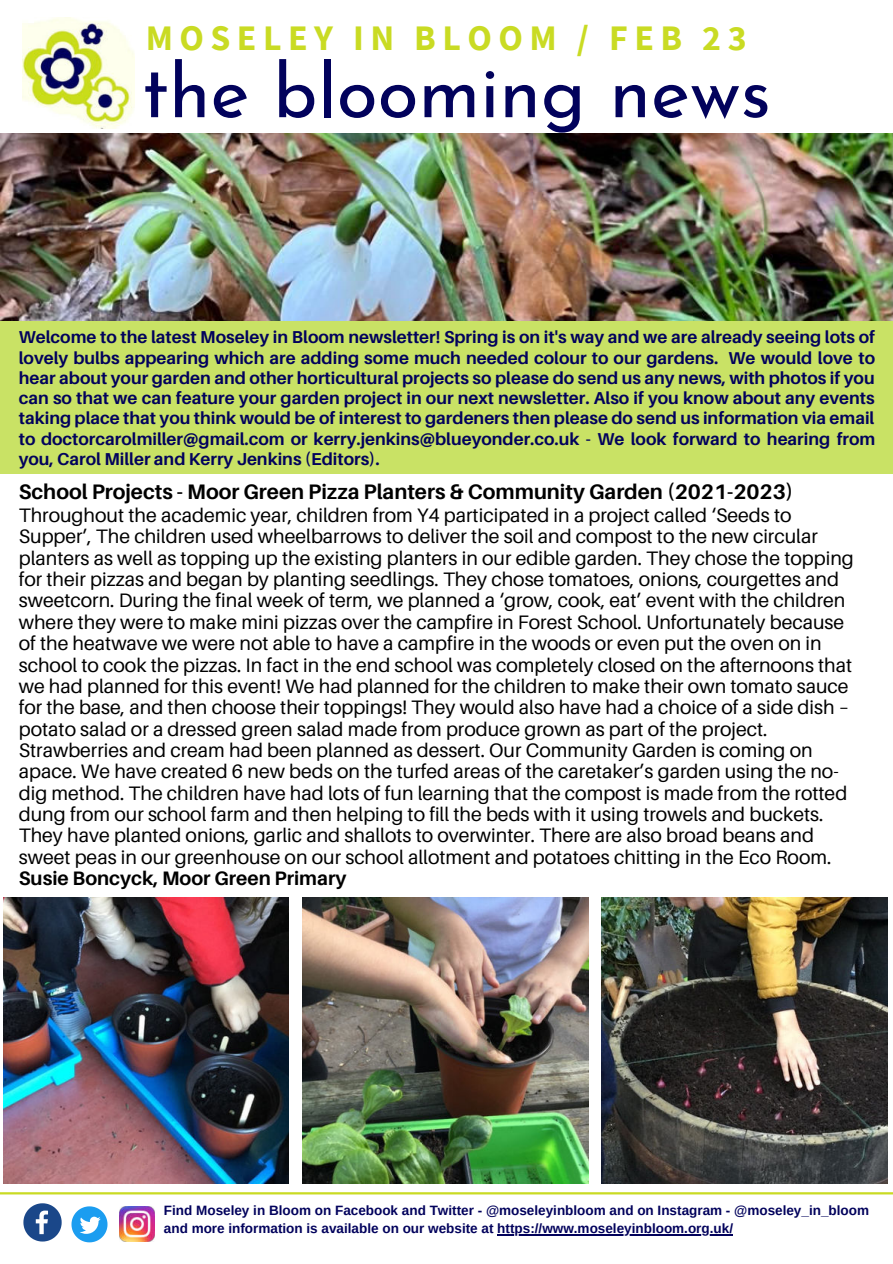
<style>
.page{position:relative;width:893px;height:1264px;background:#fff}
.page>*{position:absolute;margin:0;border:0;box-sizing:border-box;transform-origin:0 0}
.t1{font:75px "Josefin Sans";color:#02025c}
.t2{font:700 35.85px "Source Sans Pro";letter-spacing:.18em;color:#c9db23}
.t3{font:700 21px "Aileron";color:#000}
.t4{font:19.5px/21.3px "Aileron";color:#000}
.t5{font:700 19.5px "Aileron";color:#000}
.t6{font:700 17.25px/20.2px "Aileron";color:#02025c;text-align:justify}
.t7{font:700 13.5px/18px "Arimo";color:#02025c}
</style>
<div class="page">
<img style="left:0;top:134px;width:892px;height:187px">
<img style="left:23px;top:17px;width:111px;height:111px">
<svg style="left:23px;top:1203px;width:39px;height:38px"></svg>
<svg style="left:71px;top:1206px;width:36px;height:36px"></svg>
<img style="left:120px;top:1206px;width:35px;height:35px">
<div style="left:0;top:321px;width:892px;height:153px;background:#c9e265"></div>
<hr style="left:0;top:1192px;width:892px;height:2px;background:#c9db23">
<img style="left:3px;top:897px;width:286px;height:286px">
<img style="left:302px;top:897px;width:286px;height:286px">
<img style="left:601px;top:897px;width:286px;height:286px">
<hr style="left:497px;top:1234px;width:236px;height:1px;background:#02025c">
<h2 class="t2" style="left:146px;top:14px;width:602px">MOSELEY IN BLOOM / FEB 23</h2>
<h1 class="t1" style="left:142px;top:28px;width:630px">the blooming news</h1>
<p class="t6" style="left:19px;top:327px;width:857px">Welcome to the latest Moseley in Bloom newsletter! Spring is on it's way and we are already seeing lots of lovely bulbs appearing which are adding some much needed colour to our gardens. We would love to hear about your garden and other horticultural projects so please do send us any news, with photos if you can so that we can feature your garden project in our next newsletter. Also if you know about any events taking place that you think would be of interest to gardeners then please do send us information via email to doctorcarolmiller@gmail.com or kerry.jenkins@blueyonder.co.uk - We look forward to hearing from you, Carol Miller and Kerry Jenkins (Editors).</p>
<p class="t3" style="left:19px;top:479px;width:776px">School Projects - Moor Green Pizza Planters &amp; Community Garden (2021-2023)</p>
<p class="t4" style="left:19px;top:505px;width:836px">Throughout the academic year, children from Y4 participated in a project called ‘Seeds to Supper’, The children used wheelbarrows to deliver the soil and compost to the new circular planters as well as topping up the existing planters in our edible garden. They chose the topping for their pizzas and began by planting seedlings. They chose tomatoes, onions, courgettes and sweetcorn. During the final week of term, we planned a ‘grow, cook, eat’ event with the children where they were to make mini pizzas over the campfire in Forest School. Unfortunately because of the heatwave we were not able to have a campfire in the woods or even put the oven on in school to cook the pizzas. In fact in the end school was completely closed on the afternoons that we had planned for this event! We had planned for the children to make their own tomato sauce for the base, and then choose their toppings! They would also have had a choice of a side dish – potato salad or a dressed green salad made from produce grown as part of the project.<br>Strawberries and cream had been planned as dessert. Our Community Garden is coming on apace. We have created 6 new beds on the turfed areas of the caretaker’s garden using the no&shy;dig method. The children have had lots of fun learning that the compost is made from the rotted dung from our school farm and then helping to fill the beds with it using trowels and buckets.<br>They have planted onions, garlic and shallots to overwinter. There are also broad beans and sweet peas in our greenhouse on our school allotment and potatoes chitting in the Eco Room.</p>
<p class="t5" style="left:19px;top:867px;width:329px">Susie Boncyck, Moor Green Primary</p>
<p class="t7" style="left:164px;top:1201px;width:706px">Find Moseley in Bloom on Facebook and Twitter - @moseleyinbloom and on Instagram - @moseley_in_bloom and more information is available on our website at https://www.moseleyinbloom.org.uk/</p>
</div>
